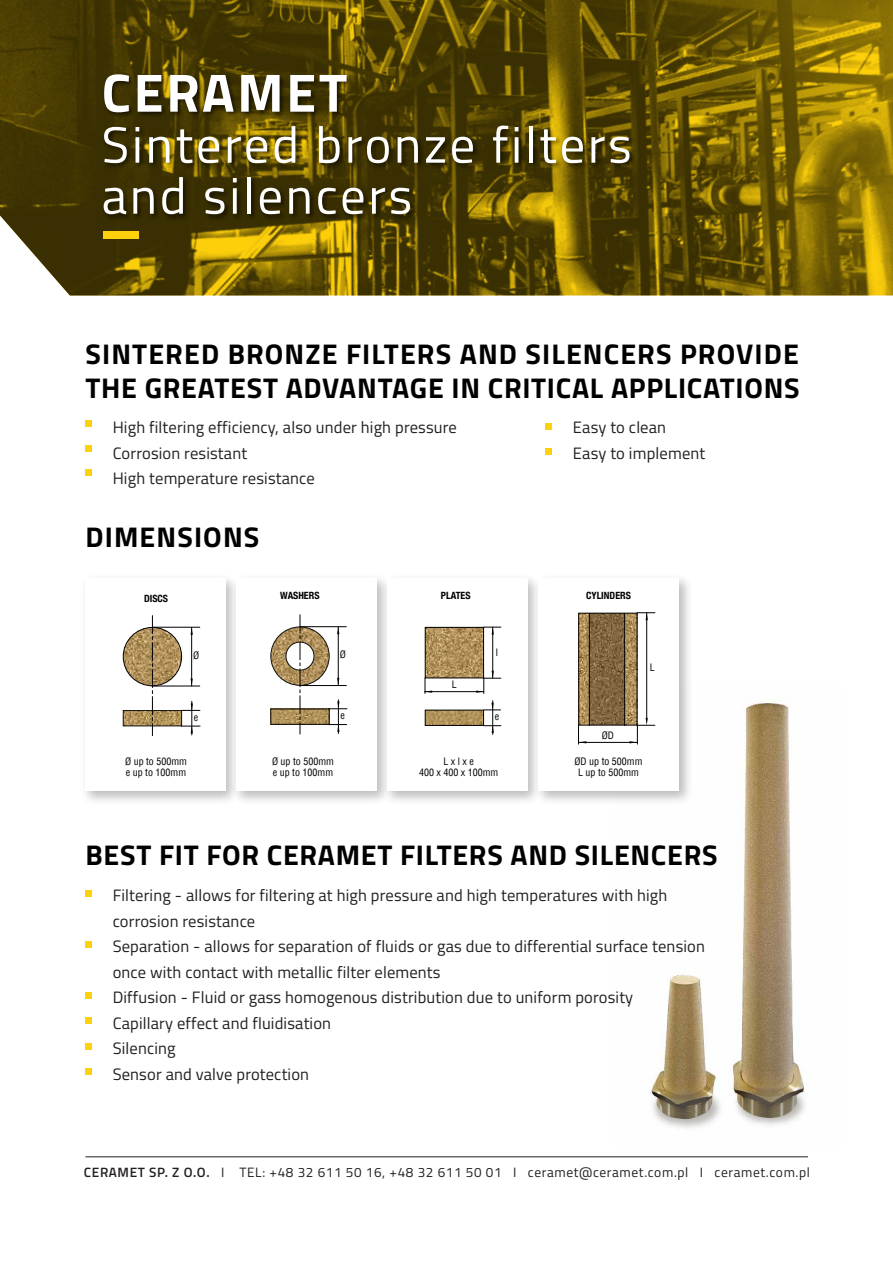
<style>
.page{position:relative;width:893px;height:1263px;background:#fff}
.page>*{position:absolute;margin:0;border:0;box-sizing:border-box;transform-origin:0 0}
.t1{font:700 54px "Titillium Web";letter-spacing:.05em;color:#fff}
.t2{font:51px/51px "Titillium Web";letter-spacing:.05em;color:#fff}
.t3{font:700 28.5px/34.2px "Titillium Web";letter-spacing:.025em;color:#000}
.t4{font:16.5px/25.5px "Titillium Web";letter-spacing:.01em;color:#231f20}
.t5{font:13.5px "Titillium Web";letter-spacing:.045em;color:#231f20}
.t6{font:condensed 10.05px/11.7px "Helvetica";color:#010101}
.t7{font:700 condensed 10.05px "Helvetica Neue";color:#010101}
.s1{font-weight:600}
</style>
<div class="page">
<img style="left:665px;top:700px;width:128px;height:337px">
<svg style="left:0;top:0;width:893px;height:295px"></svg>
<div style="left:104px;top:231px;width:35px;height:8px;background:#ffd10c"></div>
<img style="left:97px;top:62px;width:560px;height:175px">
<svg style="left:86px;top:421px;width:6px;height:6px"></svg>
<svg style="left:86px;top:445px;width:6px;height:6px"></svg>
<svg style="left:86px;top:470px;width:6px;height:6px"></svg>
<svg style="left:545px;top:424px;width:6px;height:6px"></svg>
<svg style="left:545px;top:448px;width:6px;height:6px"></svg>
<svg style="left:86px;top:890px;width:6px;height:6px"></svg>
<svg style="left:86px;top:941px;width:6px;height:6px"></svg>
<svg style="left:86px;top:992px;width:6px;height:6px"></svg>
<div style="left:86px;top:1017px;width:6px;height:7px;background:#ffd10c"></div>
<svg style="left:86px;top:1043px;width:6px;height:6px"></svg>
<svg style="left:86px;top:1069px;width:6px;height:6px"></svg>
<img style="left:686px;top:1034px;width:122px;height:124px">
<img style="left:602px;top:1037px;width:169px;height:121px">
<div style="left:237px;top:578px;width:140px;height:213px;background:#fff"></div>
<img style="left:530px;top:576px;width:166px;height:232px">
<div style="left:539px;top:578px;width:140px;height:213px;background:#fff"></div>
<img style="left:123px;top:627px;width:59px;height:59px;border-radius:29px">
<div style="left:123px;top:627px;width:59px;height:59px;border:1px solid #010101;border-radius:50%"></div>
<img style="left:125px;top:712px;width:55px;height:12px">
<div style="left:123px;top:710px;width:59px;height:16px;border:1px solid #0f1011"></div>
<svg style="left:152px;top:616px;width:1px;height:120px"></svg>
<hr style="left:191px;top:627px;width:1px;height:59px;background:#010101">
<hr style="left:152px;top:627px;width:48px;height:1px;background:#010101">
<hr style="left:152px;top:686px;width:48px;height:1px;background:#010101">
<hr style="left:191px;top:701px;width:1px;height:34px;background:#010101">
<svg style="left:182px;top:703px;width:18px;height:8px"></svg>
<svg style="left:181px;top:726px;width:19px;height:7px"></svg>
<svg style="left:191px;top:678px;width:2px;height:8px"></svg>
<svg style="left:270px;top:615px;width:77px;height:119px"></svg>
<hr style="left:338px;top:700px;width:1px;height:33px;background:#010101">
<img style="left:427px;top:629px;width:55px;height:47px">
<div style="left:425px;top:627px;width:59px;height:51px;border:1px solid #010101"></div>
<img style="left:427px;top:712px;width:55px;height:12px">
<div style="left:425px;top:710px;width:59px;height:16px;border:1px solid #010101"></div>
<hr style="left:425px;top:691px;width:59px;height:1px;background:#010101">
<hr style="left:492px;top:627px;width:1px;height:51px;background:#010101">
<hr style="left:492px;top:701px;width:1px;height:33px;background:#010101">
<svg style="left:484px;top:627px;width:17px;height:7px"></svg>
<svg style="left:476px;top:671px;width:25px;height:22px"></svg>
<svg style="left:425px;top:678px;width:7px;height:15px"></svg>
<svg style="left:484px;top:703px;width:17px;height:8px"></svg>
<svg style="left:484px;top:725px;width:17px;height:8px"></svg>
<svg style="left:578px;top:612px;width:77px;height:132px"></svg>
<hr style="left:85px;top:1156px;width:723px;height:1px;background:#231f20">
<h1 class="t1" style="left:102px;top:52px;width:247px">CERAMET</h1>
<h2 class="t2" style="left:102px;top:117px;width:532px">Sintered bronze filters and silencers</h2>
<h3 class="t3" style="left:86px;top:335px;width:716px">SINTERED BRONZE FILTERS AND SILENCERS PROVIDE<br>THE GREATEST ADVANTAGE IN CRITICAL APPLICATIONS</h3>
<p class="t4" style="left:113px;top:414px;width:346px">High filtering efficiency, also under high pressure<br>Corrosion resistant<br>High temperature resistance</p>
<p class="t4" style="left:573px;top:414px;width:134px">Easy to clean<br>Easy to implement</p>
<h3 class="t3" style="left:86px;top:519px;width:175px">DIMENSIONS</h3>
<p class="t7" style="left:441px;top:587px;width:31px">PLATES</p>
<p class="t7" style="left:144px;top:590px;width:26px">DISCS</p>
<p class="t7" style="left:280px;top:587px;width:41px">WASHERS</p>
<p class="t7" style="left:586px;top:587px;width:46px">CYLINDERS</p>
<p class="t6" style="left:193px;top:649px;width:8px">Ø</p>
<p class="t6" style="left:194px;top:712px;width:6px">e</p>
<p class="t6" style="left:340px;top:649px;width:8px">Ø</p>
<p class="t6" style="left:340px;top:710px;width:6px">e</p>
<p class="t6" style="left:452px;top:679px;width:6px">L</p>
<p class="t6" style="left:496px;top:646px;width:4px">l</p>
<p class="t6" style="left:495px;top:711px;width:6px">e</p>
<p class="t6" style="left:602px;top:729px;width:14px">ØD</p>
<p class="t6" style="left:650px;top:661px;width:6px">L</p>
<p class="t6" style="left:419px;top:755px;width:81px;text-align:center">L x l x e<br>400 x 400 x 100mm</p>
<p class="t6" style="left:125px;top:755px;width:63px">Ø up to 500mm e up to 100mm</p>
<p class="t6" style="left:272px;top:755px;width:63px">Ø up to 500mm e up to 100mm</p>
<p class="t6" style="left:574px;top:755px;width:69px;text-align:center">ØD up to 500mm<br>L up to 500mm</p>
<h3 class="t3" style="left:86px;top:836px;width:633px">BEST FIT FOR CERAMET FILTERS AND SILENCERS</h3>
<p class="t4" style="left:113px;top:882px;width:594px">Filtering - allows for filtering at high pressure and high temperatures with high corrosion resistance<br>Separation - allows for separation of fluids or gas due to differential surface tension once with contact with metallic filter elements<br>Diffusion - Fluid or gass homogenous distribution due to uniform porosity<br>Capillary effect and fluidisation<br>Silencing<br>Sensor and valve protection</p>
<p class="t5" style="left:84px;top:1162px;width:728px"><span class="s1">CERAMET SP. Z O.O.</span> I TEL: +48 32 611 50 16, +48 32 611 50 01 I ceramet@ceramet.com.pl I ceramet.com.pl</p>
</div>
